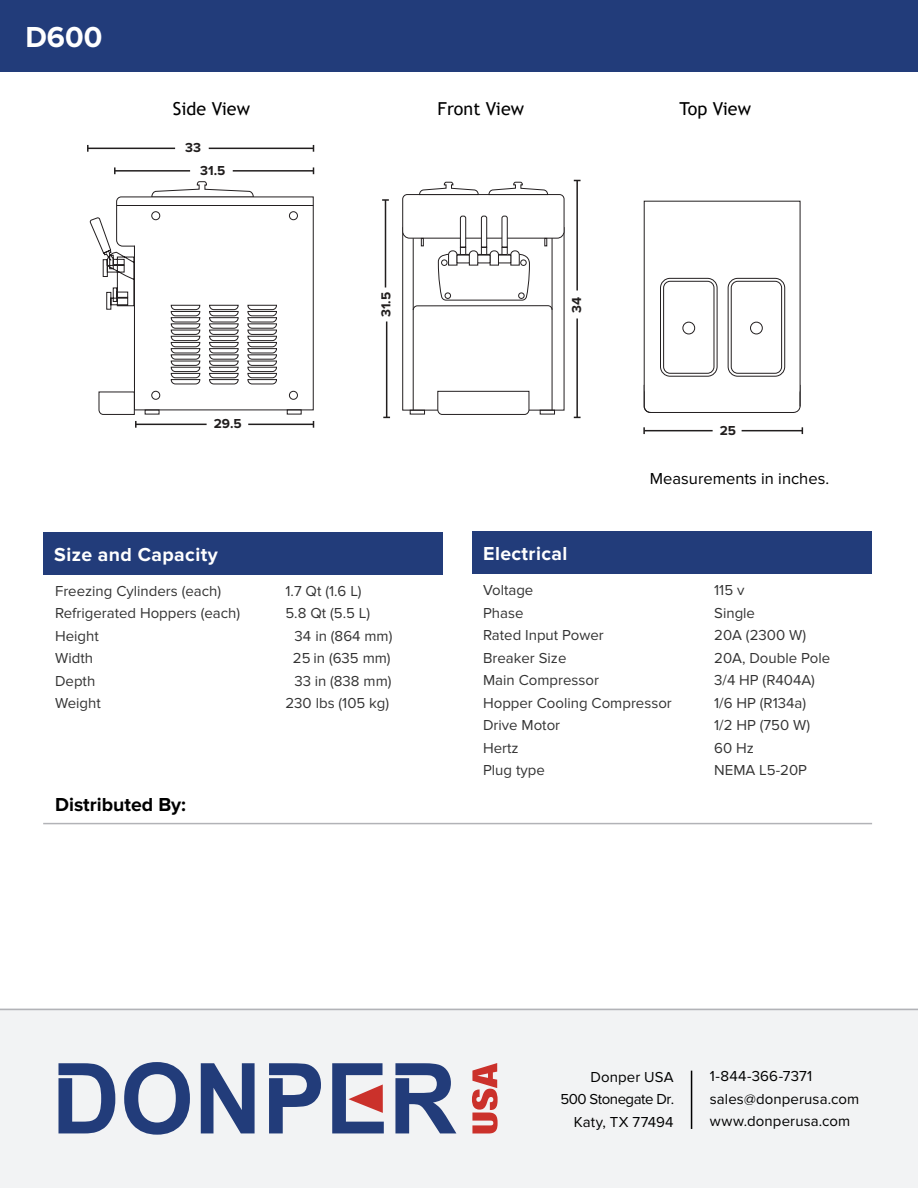
<style>
.page{position:relative;width:918px;height:1188px;background:#fff}
.page>*{position:absolute;margin:0;border:0;box-sizing:border-box;transform-origin:0 0}
.t1{font:700 30px "Proxima Nova";color:#fff}
.t2{font:700 19.5px "Proxima Nova";letter-spacing:.02em;color:#fff}
.t3{font:700 19.5px "Proxima Nova";color:#000}
.t4{font:17.85px "Trebuchet MS";color:#000}
.t5{font:16.5px "Proxima Nova";color:#000}
.t6{font:15px/22.5px "Proxima Nova";color:#000}
.t7{font:700 13.5px/22.5px "Proxima Nova";color:#211e1e}
</style>
<div class="page">
<hr style="left:88px;top:148px;width:95px;height:1px;background:#211e1e">
<div style="left:44px;top:532px;width:399px;height:42px;background:#223c7a"></div>
<div style="left:0;top:1009px;width:918px;height:179px;background:#f2f3f4"></div>
<svg style="left:124px;top:1062px;width:66px;height:73px"></svg>
<svg style="left:201px;top:1063px;width:54px;height:70px"></svg>
<svg style="left:332px;top:1063px;width:52px;height:70px"></svg>
<svg style="left:269px;top:1063px;width:52px;height:70px"></svg>
<svg style="left:58px;top:1063px;width:57px;height:70px"></svg>
<svg style="left:395px;top:1063px;width:61px;height:70px"></svg>
<svg style="left:472px;top:1063px;width:26px;height:71px"></svg>
<hr style="left:691px;top:1071px;width:1px;height:58px;background:#000">
<hr style="left:0;top:1009px;width:918px;height:1px;background:#b2b3b7">
<div style="left:0;top:0;width:918px;height:72px;background:#223c7a"></div>
<hr style="left:43px;top:823px;width:829px;height:1px;background:#b2b3b7">
<svg style="left:643px;top:200px;width:158px;height:213px"></svg>
<svg style="left:89px;top:181px;width:225px;height:234px"></svg>
<div style="left:472px;top:531px;width:400px;height:43px;background:#223c7a"></div>
<hr style="left:209px;top:148px;width:105px;height:1px;background:#211e1e">
<svg style="left:313px;top:145px;width:2px;height:7px"></svg>
<svg style="left:87px;top:145px;width:2px;height:7px"></svg>
<hr style="left:233px;top:170px;width:81px;height:2px;background:#211e1e">
<hr style="left:115px;top:170px;width:75px;height:2px;background:#211e1e">
<svg style="left:114px;top:167px;width:2px;height:7px"></svg>
<hr style="left:248px;top:424px;width:66px;height:1px;background:#211e1e">
<hr style="left:136px;top:424px;width:71px;height:1px;background:#211e1e">
<svg style="left:135px;top:421px;width:2px;height:7px"></svg>
<hr style="left:576px;top:180px;width:2px;height:111px;background:#211e1e">
<svg style="left:574px;top:179px;width:7px;height:2px"></svg>
<hr style="left:385px;top:200px;width:1px;height:88px;background:#211e1e">
<svg style="left:382px;top:199px;width:7px;height:2px"></svg>
<hr style="left:576px;top:318px;width:2px;height:99px;background:#211e1e">
<hr style="left:386px;top:321px;width:1px;height:96px;background:#211e1e">
<hr style="left:742px;top:430px;width:60px;height:1px;background:#211e1e">
<hr style="left:644px;top:430px;width:69px;height:1px;background:#211e1e">
<svg style="left:643px;top:427px;width:2px;height:7px"></svg>
<hr style="left:134px;top:246px;width:1px;height:164px;background:#231f20">
<div style="left:287px;top:409px;width:15px;height:5px;border:1px solid #231f20"></div>
<svg style="left:437px;top:391px;width:93px;height:24px"></svg>
<div style="left:410px;top:410px;width:15px;height:4px;border:1px solid #231f20"></div>
<div style="left:540px;top:410px;width:15px;height:4px;border:1px solid #231f20"></div>
<hr style="left:413px;top:238px;width:1px;height:172px;background:#231f20">
<hr style="left:552px;top:238px;width:1px;height:172px;background:#231f20">
<svg style="left:402px;top:181px;width:163px;height:130px"></svg>
<h1 class="t1" style="left:25px;top:20px;width:78px">D600</h1>
<p class="t4" style="left:173px;top:97px;width:79px">Side View</p>
<p class="t4" style="left:438px;top:97px;width:88px">Front View</p>
<p class="t4" style="left:680px;top:97px;width:73px">Top View</p>
<p class="t7" style="left:200px;top:137px;width:27px;text-indent:-15px">33<br>31.5</p>
<p class="t7" style="left:190px;top:137px;width:17px">33</p>
<p class="t7" style="left:214px;top:413px;width:29px">29.5</p>
<p class="t7" style="left:375px;top:317px;width:27px;rotate:-90deg">31.5</p>
<p class="t7" style="left:566px;top:313px;width:17px;rotate:-90deg">34</p>
<p class="t7" style="left:720px;top:419px;width:18px">25</p>
<p class="t5" style="left:650px;top:469px;width:181px">Measurements in inches.</p>
<h2 class="t2" style="left:54px;top:543px;width:165px">Size and Capacity</h2>
<p class="t6" style="left:55px;top:580px;width:187px">Freezing Cylinders (each)<br>Refrigerated Hoppers (each)<br>Height<br>Width<br>Depth<br>Weight</p>
<p class="t6" style="left:285px;top:580px;width:78px">1.7 Qt (1.6 L)</p>
<p class="t6" style="left:285px;top:602px;width:86px">5.8 Qt (5.5 L)</p>
<p class="t6" style="left:294px;top:625px;width:99px">34 in (864 mm)</p>
<p class="t6" style="left:294px;top:670px;width:99px">33 in (838 mm)</p>
<p class="t6" style="left:293px;top:647px;width:99px">25 in (635 mm)</p>
<p class="t6" style="left:285px;top:692px;width:105px">230 lbs (105 kg)</p>
<h2 class="t3" style="left:55px;top:794px;width:133px">Distributed By:</h2>
<h2 class="t2" style="left:483px;top:543px;width:86px">Electrical</h2>
<p class="t6" style="left:483px;top:579px;width:190px">Voltage<br>Phase<br>Rated Input Power<br>Breaker Size<br>Main Compressor<br>Hopper Cooling Compressor<br>Drive Motor<br>Hertz<br>Plug type</p>
<p class="t6" style="left:714px;top:579px;width:118px">115 v<br>Single<br>20A (2300 W)<br>20A, Double Pole<br>3/4 HP (R404A)<br>1/6 HP (R134a)<br>1/2 HP (750 W)<br>60 Hz<br>NEMA L5-20P</p>
<p class="t6" style="left:561px;top:1066px;width:115px;text-align:right">Donper USA<br>500 Stonegate Dr.<br>Katy, TX 77494</p>
<p class="t6" style="left:710px;top:1065px;width:151px">1-844-366-7371 sales@donperusa.com www.donperusa.com</p>
</div>
